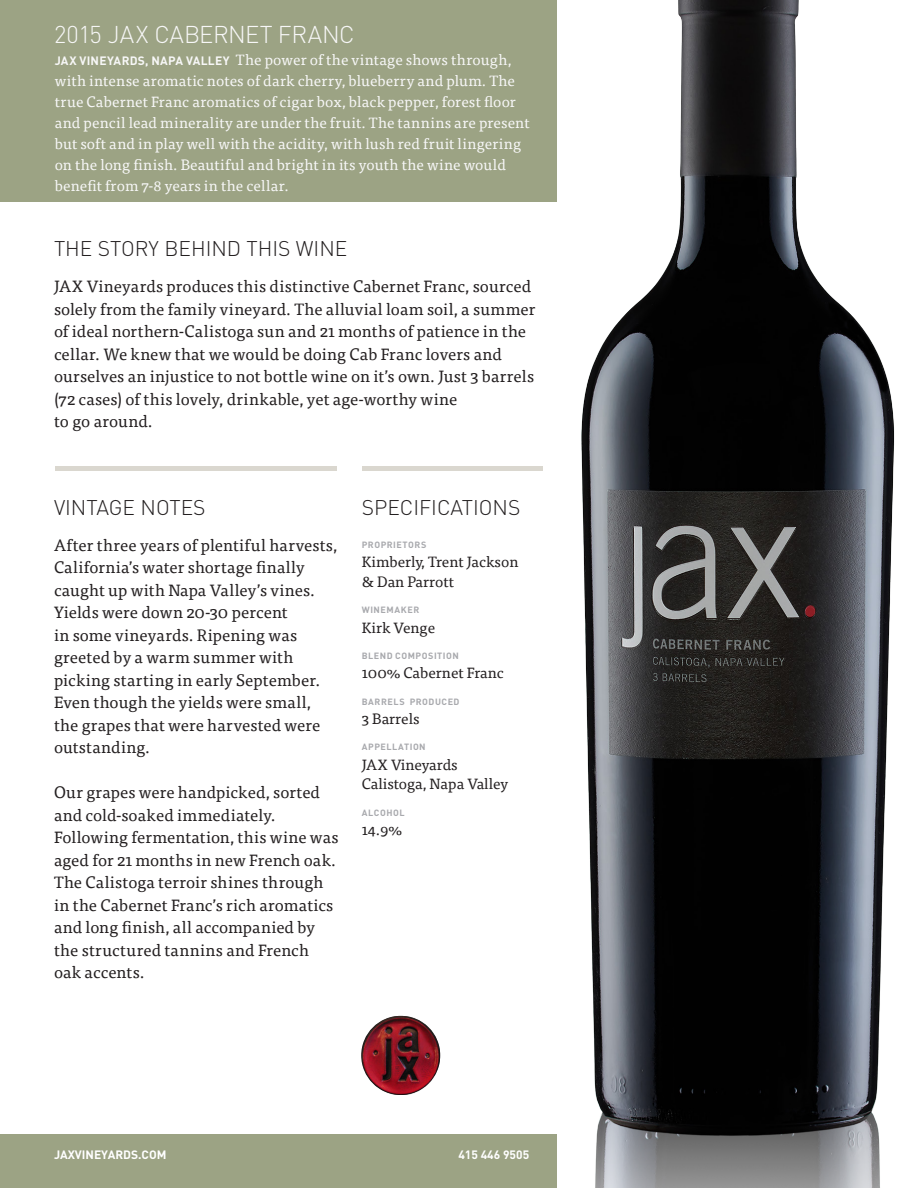
<style>
.page{position:relative;width:918px;height:1188px;background:#fff}
.page>*{position:absolute;margin:0;border:0;box-sizing:border-box;transform-origin:0 0}
.t1{font:300 24px "DIN";letter-spacing:-.015em;color:#f7f7f7}
.t2{font:300 21px "DIN";color:#231f20}
.t3{font:16.5px/22.5px "Tisa";letter-spacing:.005em;color:#231f20}
.t4{font:15px/21px "Tisa";letter-spacing:.01em;color:#f7f7f7}
.Specs{font:15px/19.5px "Tisa";color:#231f20}
.t5{font:700 12px "DIN";color:#fff}
.Specs-2{font:700 9px "DIN";letter-spacing:.06em;color:#a8a9ad}
.s1{font-family:"DIN";font-weight:700;font-size:12px}
</style>
<div class="page">
<div style="left:0;top:0;width:556px;height:202px;background:#9ca384"></div>
<div style="left:0;top:1134px;width:556px;height:54px;background:#9ca384"></div>
<hr style="left:55px;top:467px;width:281px;height:4px;background:#dad7cf">
<hr style="left:362px;top:467px;width:180px;height:4px;background:#dad7cf">
<img style="left:362px;top:1016px;width:78px;height:78px">
<img style="left:581px;top:0;width:314px;height:1188px">
<p class="t1" style="left:54px;top:20px;width:302px">2015 JAX CABERNET FRANC</p>
<p class="t4" style="left:55px;top:50px;width:476px"><span class="s1">JAX VINEYARDS, NAPA VALLEY</span> The power of the vintage shows through, with intense aromatic notes of dark cherry, blueberry and plum. The true Cabernet Franc aromatics of cigar box, black pepper, forest floor and pencil lead minerality are under the fruit. The tannins are present but soft and in play well with the acidity, with lush red fruit lingering on the long finish. Beautiful and bright in its youth the wine would benefit from 7-8 years in the cellar.</p>
<p class="t2" style="left:54px;top:236px;width:295px">THE STORY BEHIND THIS WINE</p>
<p class="t3" style="left:54px;top:276px;width:483px">JAX Vineyards produces this distinctive Cabernet Franc, sourced solely from the family vineyard. The alluvial loam soil, a summer of ideal northern-Calistoga sun and 21 months of patience in the cellar. We knew that we would be doing Cab Franc lovers and ourselves an injustice to not bottle wine on it’s own. Just 3 barrels (72 cases) of this lovely, drinkable, yet age-worthy wine</p>
<p class="t3" style="left:54px;top:411px;width:100px">to go around.</p>
<p class="t2" style="left:54px;top:494px;width:153px">VINTAGE NOTES</p>
<p class="t3" style="left:54px;top:534px;width:285px">After three years of plentiful harvests,<br>California’s water shortage finally caught up with Napa Valley’s vines.<br>Yields were down 20-30 percent<br>in some vineyards. Ripening was greeted by a warm summer with picking starting in early September.<br>Even though the yields were small, the grapes that were harvested were outstanding.</p>
<p class="t3" style="left:54px;top:782px;width:286px">Our grapes were handpicked, sorted and cold-soaked immediately.<br>Following fermentation, this wine was aged for 21 months in new French oak.<br>The Calistoga terroir shines through in the Cabernet Franc’s rich aromatics and long finish, all accompanied by the structured tannins and French oak accents.</p>
<p class="t2" style="left:362px;top:494px;width:160px">SPECIFICATIONS</p>
<p class="Specs-2" style="left:362px;top:539px;width:66px">PROPRIETORS</p>
<p class="Specs" style="left:362px;top:553px;width:158px">Kimberly, Trent Jackson &amp; Dan Parrott</p>
<p class="Specs-2" style="left:362px;top:604px;width:59px">WINEMAKER</p>
<p class="Specs" style="left:362px;top:618px;width:75px">Kirk Venge</p>
<p class="Specs-2" style="left:362px;top:650px;width:99px">BLEND COMPOSITION</p>
<p class="Specs" style="left:362px;top:664px;width:144px">100% Cabernet Franc</p>
<p class="Specs-2" style="left:362px;top:696px;width:99px">BARRELS PRODUCED</p>
<p class="Specs" style="left:362px;top:710px;width:59px">3 Barrels</p>
<p class="Specs-2" style="left:362px;top:741px;width:65px">APPELLATION</p>
<p class="Specs" style="left:362px;top:755px;width:148px">JAX Vineyards<br>Calistoga, Napa Valley</p>
<p class="Specs-2" style="left:362px;top:807px;width:44px">ALCOHOL</p>
<p class="Specs" style="left:362px;top:821px;width:42px">14.9%</p>
<p class="t5" style="left:54px;top:1147px;width:114px">JAXVINEYARDS.COM</p>
<p class="t5" style="left:458px;top:1147px;width:72px">415 446 9505</p>
</div>
